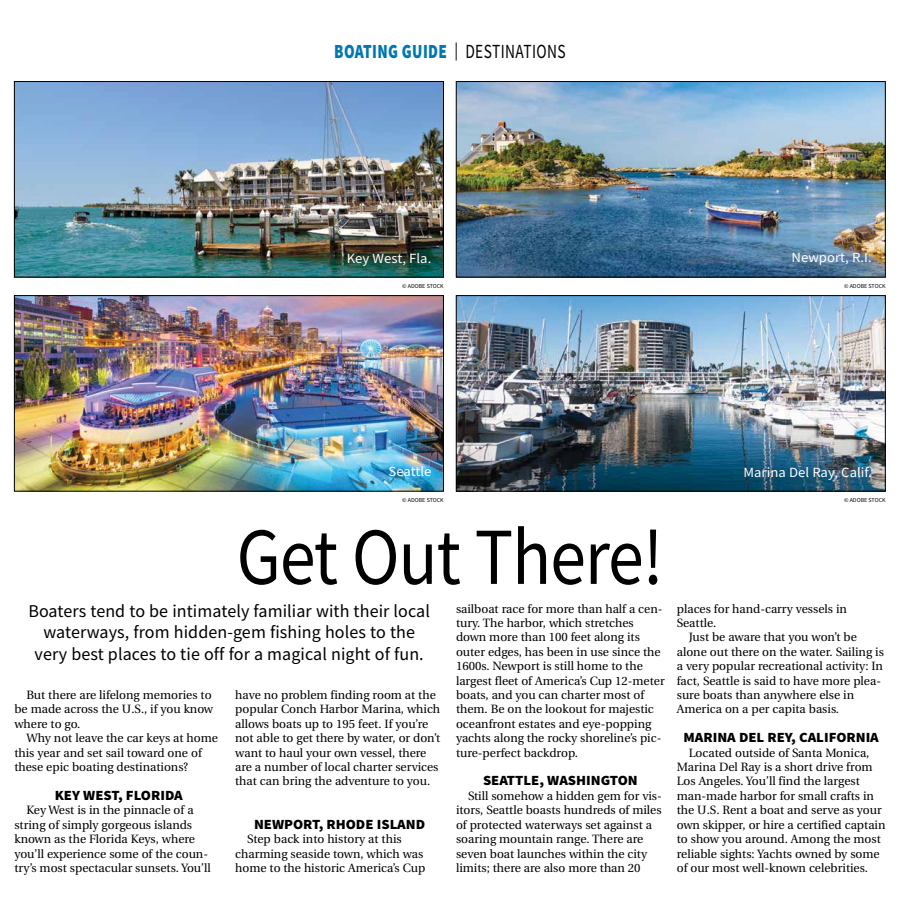
<style>
.page{position:relative;width:900px;height:908px;background:#fff}
.page>*{position:absolute;margin:0;border:0;box-sizing:border-box;transform-origin:0 0}
.t1{font:81px "Source Sans Pro";letter-spacing:-.015em;color:#000;scale:.89 1}
.t2{font:900 20px "Source Sans Pro";letter-spacing:.025em;color:#0077b1;scale:.77 1}
.t3{font:18px/21.6px "Source Sans Pro";letter-spacing:.005em;color:#000;text-align:center}
.t4{font:900 14px "Source Sans Pro";color:#000;scale:1.05 1}
.t5{font:14px "Source Sans Pro";color:#fff;scale:1.05 1}
.t6{font:12px/14.4px "Utopia";color:#000}
.t7{font:6px "Source Sans Pro";color:#000}
.s1{font-weight:400;font-size:18px;color:#000}
.s2{font-weight:400;color:#000}
</style>
<div class="page">
<img style="left:16px;top:83px;width:426px;height:192px">
<div style="left:14px;top:81px;width:430px;height:196px;border:1px solid #000"></div>
<img style="left:16px;top:297px;width:426px;height:192px">
<div style="left:14px;top:295px;width:430px;height:196px;border:1px solid #000"></div>
<img style="left:458px;top:297px;width:426px;height:192px">
<div style="left:456px;top:295px;width:430px;height:196px;border:1px solid #000"></div>
<img style="left:458px;top:83px;width:426px;height:192px">
<div style="left:456px;top:81px;width:430px;height:196px;border:1px solid #000"></div>
<h2 class="t2" style="left:334px;top:38px;width:302px">BOATING GUIDE <span class="s1">|</span> <span class="s2">DESTINATIONS</span></h2>
<p class="t5" style="left:347px;top:249px;width:82px">Key West, Fla.</p>
<p class="t7" style="left:402px;top:282px;width:43px">© ADOBE STOCK</p>
<p class="t5" style="left:792px;top:248px;width:78px">Newport, R.I.</p>
<p class="t7" style="left:844px;top:282px;width:43px">© ADOBE STOCK</p>
<p class="t5" style="left:389px;top:462px;width:42px">Seattle</p>
<p class="t7" style="left:402px;top:496px;width:43px">© ADOBE STOCK</p>
<h1 class="t1" style="left:237px;top:505px;width:481px">Get Out There!</h1>
<h3 class="t3" style="left:28px;top:599px;width:403px">Boaters tend to be intimately familiar with their local waterways, from hidden-gem fishing holes to the very best places to tie off for a magical night of fun.</h3>
<p class="t6" style="left:456px;top:601px;width:210px">sailboat race for more than half a cen&shy;tury. The harbor, which stretches down more than 100 feet along its outer edges, has been in use since the 1600s. Newport is still home to the largest fleet of America’s Cup 12-meter boats, and you can charter most of them. Be on the lookout for majestic oceanfront estates and eye-popping yachts along the rocky shoreline’s pic&shy;ture-perfect backdrop.</p>
<p class="t4" style="left:483px;top:770px;width:149px">SEATTLE, WASHINGTON</p>
<p class="t6" style="left:456px;top:788px;width:207px;text-indent:12px">Still somehow a hidden gem for vis&shy;itors, Seattle boasts hundreds of miles of protected waterways set against a soaring mountain range. There are seven boat launches within the city limits; there are also more than 20</p>
<p class="t6" style="left:14px;top:687px;width:200px;text-indent:12px">But there are lifelong memories to be made across the U.S., if you know where to go.</p>
<p class="t6" style="left:14px;top:731px;width:205px;text-indent:12px">Why not leave the car keys at home this year and set sail toward one of these epic boating destinations?</p>
<p class="t4" style="left:55px;top:785px;width:124px">KEY WEST, FLORIDA</p>
<p class="t6" style="left:14px;top:803px;width:198px;text-indent:12px">Key West is in the pinnacle of a string of simply gorgeous islands known as the Florida Keys, where you’ll experience some of the coun&shy;try’s most spectacular sunsets. You’ll</p>
<p class="t6" style="left:235px;top:687px;width:207px">have no problem finding room at the popular Conch Harbor Marina, which allows boats up to 195 feet. If you’re not able to get there by water, or don’t want to haul your own vessel, there are a number of local charter services that can bring the adventure to you.</p>
<p class="t4" style="left:254px;top:814px;width:165px">NEWPORT, RHODE ISLAND</p>
<p class="t6" style="left:235px;top:831px;width:192px;text-indent:12px">Step back into history at this charming seaside town, which was home to the historic America’s Cup</p>
<p class="t5" style="left:744px;top:463px;width:124px">Marina Del Ray, Calif.</p>
<p class="t7" style="left:844px;top:496px;width:43px">© ADOBE STOCK</p>
<p class="t6" style="left:677px;top:601px;width:172px">places for hand-carry vessels in<br>Seattle.</p>
<p class="t6" style="left:677px;top:630px;width:209px;text-indent:12px">Just be aware that you won’t be alone out there on the water. Sailing is a very popular recreational activity: In fact, Seattle is said to have more plea&shy;sure boats than anywhere else in America on a per capita basis.</p>
<p class="t4" style="left:684px;top:727px;width:188px">MARINA DEL REY, CALIFORNIA</p>
<p class="t6" style="left:677px;top:745px;width:210px;text-indent:12px">Located outside of Santa Monica, Marina Del Ray is a short drive from Los Angeles. You’ll find the largest man-made harbor for small crafts in the U.S. Rent a boat and serve as your own skipper, or hire a certified captain to show you around. Among the most reliable sights: Yachts owned by some of our most well-known celebrities.</p>
</div>
